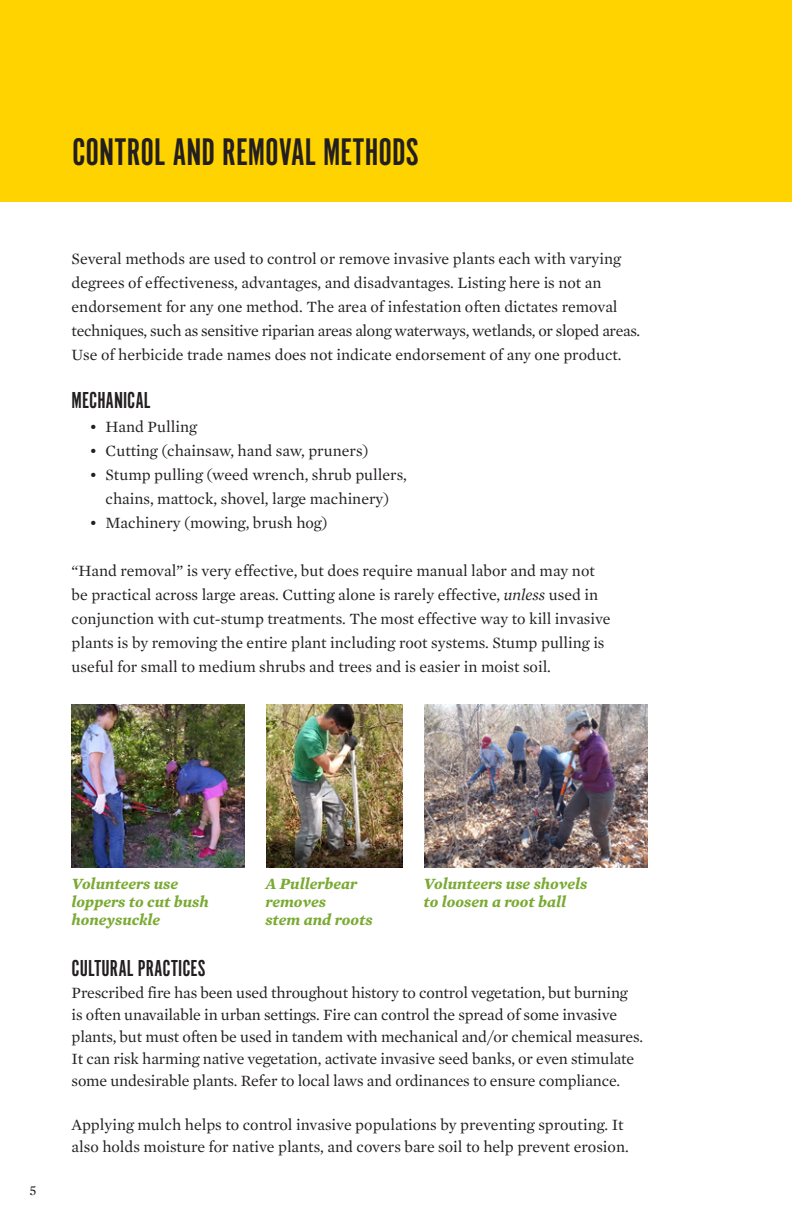
<style>
.page{position:relative;width:792px;height:1224px;background:#fff}
.page>*{position:absolute;margin:0;border:0;box-sizing:border-box;transform-origin:0 0}
.t1{font:40px "Alternate Got No 1 D";color:#231f20}
.t2{font:24px "Alternate Got No 1 D";color:#231f20}
.t3{font:16px/24px "Mercury Text G1";color:#231f20}
.t4{font:italic 700 16px/18px "Mercury Text G1";color:#7baa34}
.t5{font:14px "Mercury Text G1";color:#231f20}
.s1{font-style:italic}
</style>
<div class="page">
<div style="left:0;top:0;width:792px;height:202px;background:#ffd300"></div>
<img style="left:72px;top:704px;width:173px;height:163px">
<img style="left:266px;top:704px;width:137px;height:163px">
<img style="left:424px;top:704px;width:224px;height:163px">
<h1 class="t1" style="left:72px;top:131px;width:348px">CONTROL AND REMOVAL METHODS</h1>
<p class="t3" style="left:72px;top:247px;width:570px">Several methods are used to control or remove invasive plants each with varying degrees of effectiveness, advantages, and disadvantages. Listing here is not an endorsement for any one method. The area of infestation often dictates removal techniques, such as sensitive riparian areas along waterways, wetlands, or sloped areas.<br>Use of herbicide trade names does not indicate endorsement of any one product.</p>
<h2 class="t2" style="left:72px;top:387px;width:80px">MECHANICAL</h2>
<p class="t3" style="left:90px;top:415px;width:109px">• Hand Pulling</p>
<p class="t3" style="left:90px;top:439px;width:280px">• Cutting (chainsaw, hand saw, pruners)</p>
<p class="t3" style="left:90px;top:463px;width:319px;text-align:center">• Stump pulling (weed wrench, shrub pullers, chains, mattock, shovel, large machinery)</p>
<p class="t3" style="left:90px;top:511px;width:240px">• Machinery (mowing, brush hog)</p>
<p class="t3" style="left:72px;top:559px;width:541px">“Hand removal” is very effective, but does require manual labor and may not be practical across large areas. Cutting alone is rarely effective, <span class="s1">unless</span> used in conjunction with cut-stump treatments. The most effective way to kill invasive plants is by removing the entire plant including root systems. Stump pulling is useful for small to medium shrubs and trees and is easier in moist soil.</p>
<p class="t5" style="left:29px;top:1183px;width:9px">5</p>
<p class="t4" style="left:72px;top:875px;width:139px">Volunteers use loppers to cut bush honeysuckle</p>
<p class="t4" style="left:424px;top:875px;width:165px">Volunteers use shovels to loosen a root ball</p>
<p class="t4" style="left:265px;top:875px;width:109px">A Pullerbear removes<br>stem and roots</p>
<h2 class="t2" style="left:72px;top:955px;width:136px">CULTURAL PRACTICES</h2>
<p class="t3" style="left:72px;top:982px;width:573px;line-height:22px">Prescribed fire has been used throughout history to control vegetation, but burning<br>is often unavailable in urban settings. Fire can control the spread of some invasive plants, but must often be used in tandem with mechanical and/or chemical measures.<br>It can risk harming native vegetation, activate invasive seed banks, or even stimulate some undesirable plants. Refer to local laws and ordinances to ensure compliance.</p>
<p class="t3" style="left:72px;top:1114px;width:559px;line-height:22px">Applying mulch helps to control invasive populations by preventing sprouting. It also holds moisture for native plants, and covers bare soil to help prevent erosion.</p>
</div>
